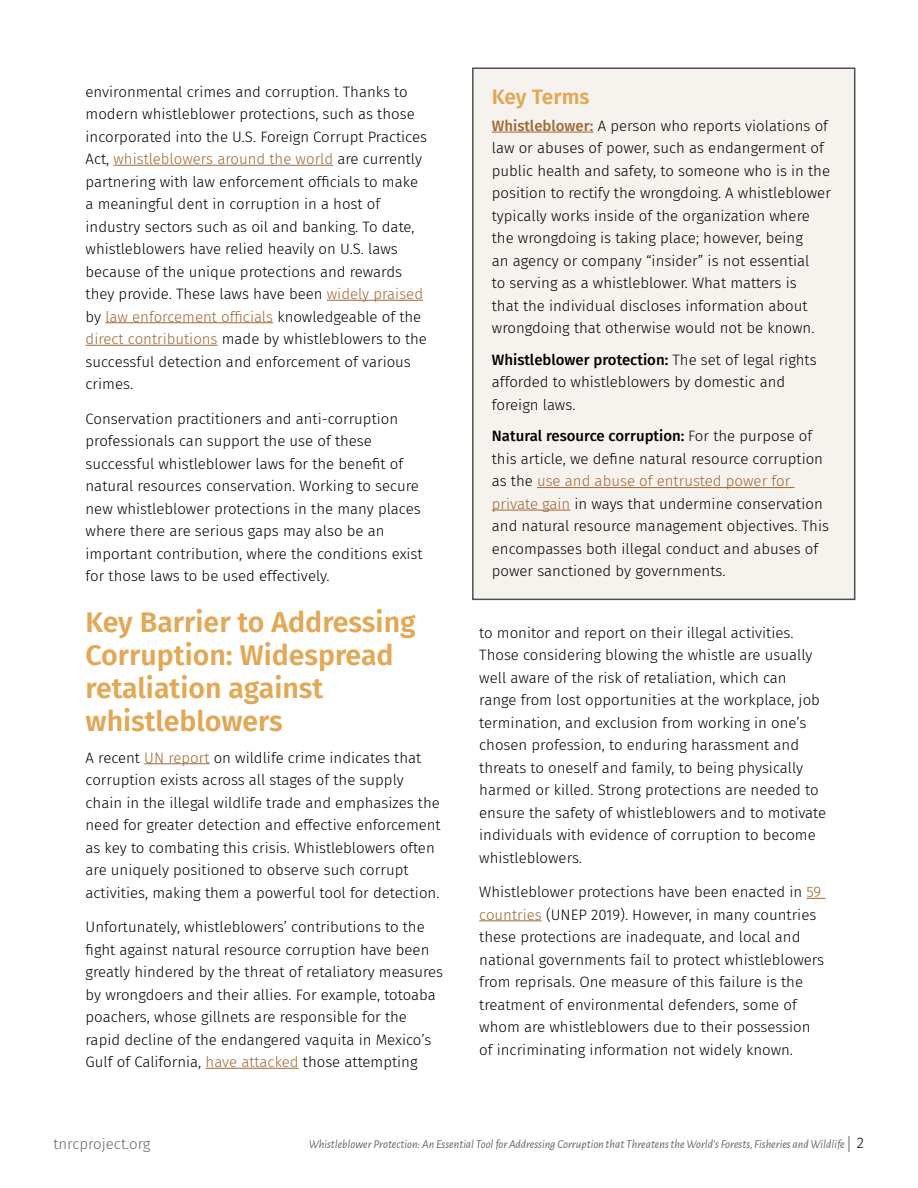
<style>
.page{position:relative;width:918px;height:1188px;background:#fff}
.page>*{position:absolute;margin:0;border:0;box-sizing:border-box;transform-origin:0 0}
.t1{font:600 28.5px/33px "Fira Sans";color:#e2a856}
.t2{font:600 21px "Fira Sans";letter-spacing:-.005em;color:#e2a856}
.t3{font:300 15px/22.5px "Fira Sans";color:#000}
.t4{font:italic 12px "Alegreya Sans";color:#646464}
.s1{color:#a06733}
.s2{font-weight:500;color:#a06733}
.s3{font-weight:500}
.s4{font-style:normal;font-size:15px}
.s5{font-family:"Fira Sans";font-weight:300;font-style:normal;font-size:15px;color:#000}
</style>
<div class="page">
<hr style="left:114px;top:165px;width:219px;height:1px;background:#a06733">
<hr style="left:327px;top:300px;width:96px;height:1px;background:#a06733">
<hr style="left:105px;top:322px;width:168px;height:1px;background:#a06733">
<hr style="left:86px;top:345px;width:132px;height:1px;background:#a06733">
<hr style="left:144px;top:763px;width:66px;height:1px;background:#a06733">
<hr style="left:206px;top:1068px;width:93px;height:1px;background:#a06733">
<svg style="left:807px;top:898px;width:19px;height:1px"></svg>
<hr style="left:479px;top:920px;width:63px;height:1px;background:#a06733">
<div style="left:472px;top:68px;width:383px;height:532px;background:#f6f3ef;border:2px solid #4e4e4e"></div>
<hr style="left:492px;top:132px;width:102px;height:1px;background:#a06733">
<hr style="left:537px;top:487px;width:257px;height:1px;background:#a06733">
<hr style="left:492px;top:510px;width:78px;height:1px;background:#a06733">
<p class="t3" style="left:86px;top:80px;width:343px">environmental crimes and corruption. Thanks to modern whistleblower protections, such as those incorporated into the U.S. Foreign Corrupt Practices Act, <span class="s1">whistleblowers around the world</span> are currently partnering with law enforcement officials to make a meaningful dent in corruption in a host of industry sectors such as oil and banking. To date, whistleblowers have relied heavily on U.S. laws because of the unique protections and rewards they provide. These laws have been <span class="s1">widely praised </span>by <span class="s1">law enforcement officials</span> knowledgeable of the <span class="s1">direct contributions</span> made by whistleblowers to the successful detection and enforcement of various crimes.</p>
<p class="t3" style="left:86px;top:407px;width:339px">Conservation practitioners and anti-corruption professionals can support the use of these successful whistleblower laws for the benefit of natural resources conservation. Working to secure new whistleblower protections in the many places where there are serious gaps may also be an important contribution, where the conditions exist for those laws to be used effectively.</p>
<h1 class="t1" style="left:86px;top:604px;width:332px">Key Barrier to Addressing<br>Corruption: Widespread retaliation against whistleblowers</h1>
<p class="t3" style="left:86px;top:746px;width:357px">A recent <span class="s1">UN report</span> on wildlife crime indicates that corruption exists across all stages of the supply chain in the illegal wildlife trade and emphasizes the need for greater detection and effective enforcement as key to combating this crisis. Whistleblowers often are uniquely positioned to observe such corrupt activities, making them a powerful tool for detection.</p>
<p class="t3" style="left:86px;top:916px;width:359px">Unfortunately, whistleblowers’ contributions to the fight against natural resource corruption have been greatly hindered by the threat of retaliatory measures by wrongdoers and their allies. For example, totoaba poachers, whose gillnets are responsible for the rapid decline of the endangered vaquita in Mexico’s Gulf of California, <span class="s1">have attacked</span> those attempting</p>
<h2 class="t2" style="left:492px;top:79px;width:99px">Key Terms</h2>
<p class="t3" style="left:492px;top:114px;width:341px"><span class="s2">Whistleblower:</span> A person who reports violations of law or abuses of power, such as endangerment of public health and safety, to someone who is in the position to rectify the wrongdoing. A whistleblower typically works inside of the organization where the wrongdoing is taking place; however, being<br>an agency or company “insider” is not essential<br>to serving as a whistleblower. What matters is<br>that the individual discloses information about wrongdoing that otherwise would not be known.</p>
<p class="t3" style="left:492px;top:348px;width:326px"><span class="s3">Whistleblower protection:</span> The set of legal rights afforded to whistleblowers by domestic and foreign laws.</p>
<p class="t3" style="left:492px;top:425px;width:339px"><span class="s3">Natural resource corruption:</span> For the purpose of this article, we define natural resource corruption as the <span class="s1">use and abuse of entrusted power for private gain</span> in ways that undermine conservation and natural resource management objectives. This encompasses both illegal conduct and abuses of power sanctioned by governments.</p>
<p class="t3" style="left:479px;top:621px;width:348px">to monitor and report on their illegal activities.<br>Those considering blowing the whistle are usually well aware of the risk of retaliation, which can range from lost opportunities at the workplace, job termination, and exclusion from working in one’s chosen profession, to enduring harassment and threats to oneself and family, to being physically harmed or killed. Strong protections are needed to ensure the safety of whistleblowers and to motivate individuals with evidence of corruption to become whistleblowers.</p>
<p class="t3" style="left:479px;top:881px;width:346px">Whistleblower protections have been enacted in <span class="s1">59 countries</span> (UNEP 2019). However, in many countries these protections are inadequate, and local and national governments fail to protect whistleblowers from reprisals. One measure of this failure is the treatment of environmental defenders, some of whom are whistleblowers due to their possession of incriminating information not widely known.</p>
<p class="t3" style="left:53px;top:1132px;width:99px">tnrcproject.org</p>
<p class="t4" style="left:309px;top:1136px;width:557px">Whistleblower Protection: An Essential Tool for Addressing Corruption that Threatens the World’s Forests, Fisheries and Wildlife <span class="s4">|</span> <span class="s5">2</span></p>
</div>
